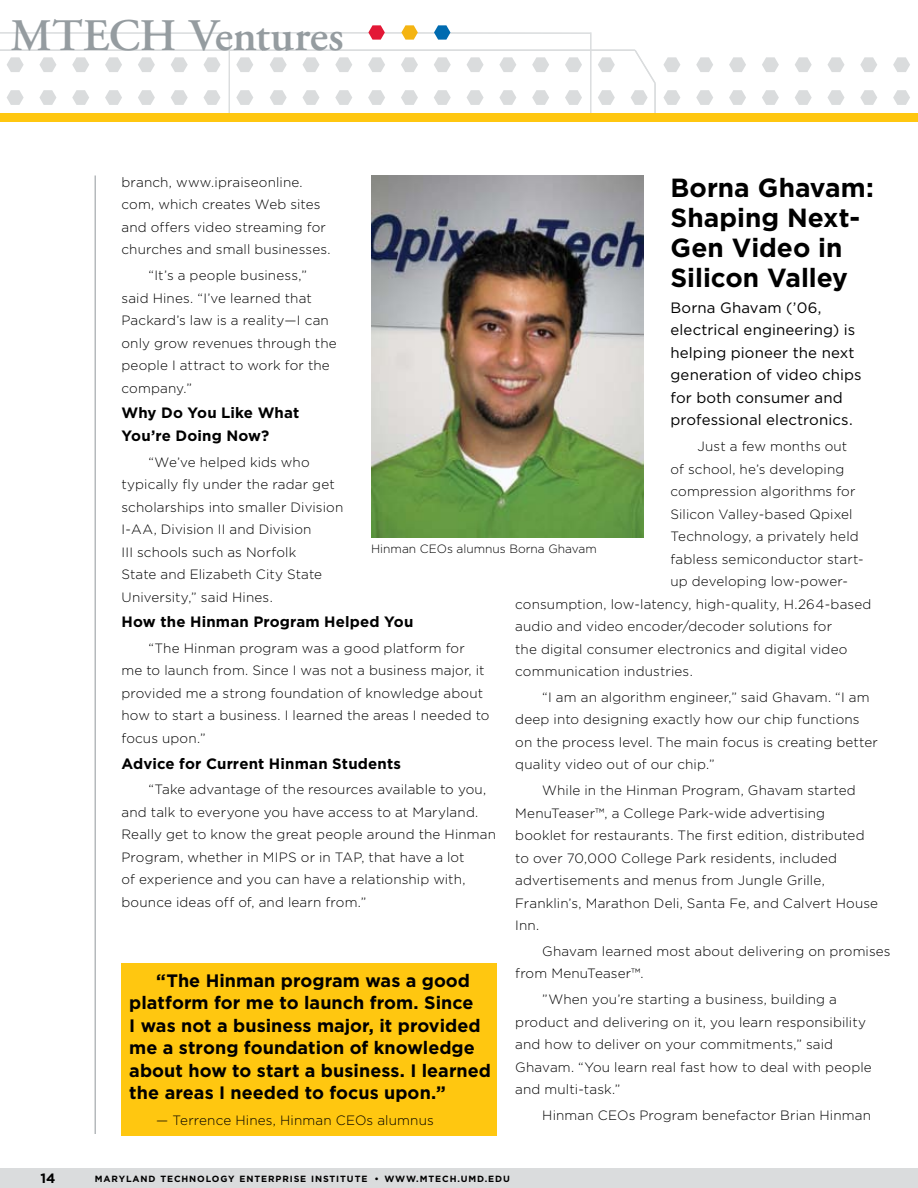
<style>
.page{position:relative;width:918px;height:1188px;background:#fff}
.page>*{position:absolute;margin:0;border:0;box-sizing:border-box;transform-origin:0 0}
.t1{font:600 45px "Adobe Garamond";letter-spacing:-.005em;color:#959ca0}
.t2{font:700 26.25px/30px "Gotham";color:#000}
.t3{font:700 18px/22.5px "Gotham";color:#000}
.t4{font:15px/22.5px "Gotham";letter-spacing:.005em;color:#000}
.t5{font:700 15px/22.5px "Gotham";letter-spacing:.01em;color:#000}
.t6{font:300 13.5px/22.5px "Gotham";letter-spacing:.01em;color:#000}
.t7{font:700 13.5px "Gotham";color:#000}
.t8{font:300 12px "Gotham";color:#000}
.t9{font:700 9px "Gotham";letter-spacing:.1em;color:#000}
</style>
<div class="page">
<div style="left:0;top:1169px;width:918px;height:19px;background:#dadcdd"></div>
<hr style="left:94px;top:176px;width:2px;height:958px;background:#959ca0">
<img style="left:372px;top:176px;width:272px;height:362px">
<div style="left:122px;top:964px;width:375px;height:172px;background:#ffc710"></div>
<svg style="left:0;top:25px;width:910px;height:88px"></svg>
<hr style="left:0;top:49px;width:263px;height:2px;background:#959ca0">
<div style="left:0;top:113px;width:918px;height:9px;background:#ffc710"></div>
<h1 class="t1" style="left:11px;top:11px;width:335px">MTECH Ventures</h1>
<p class="t6" style="left:122px;top:171px;width:211px">branch, www.ipraiseonline. com, which creates Web sites and offers video streaming for churches and small businesses.</p>
<p class="t6" style="left:122px;top:264px;width:217px;text-indent:27px">“It’s a people business,” said Hines. “I’ve learned that<br>Packard’s law is a reality—I can only grow revenues through the people I attract to work for the company.”</p>
<p class="t5" style="left:122px;top:401px;width:179px">Why Do You Like What<br>You’re Doing Now?</p>
<p class="t6" style="left:122px;top:450px;width:223px;text-indent:27px">“We’ve helped kids who typically fly under the radar get scholarships into smaller Division<br>I-AA, Division II and Division<br>III schools such as Norfolk<br>State and Elizabeth City State<br>University,” said Hines.</p>
<p class="t5" style="left:122px;top:610px;width:293px">How the Hinman Program Helped You</p>
<p class="t6" style="left:122px;top:637px;width:370px;text-indent:27px">“The Hinman program was a good platform for<br>me to launch from. Since I was not a business major, it provided me a strong foundation of knowledge about how to start a business. I learned the areas I needed to focus upon.”</p>
<p class="t5" style="left:122px;top:752px;width:281px">Advice for Current Hinman Students</p>
<p class="t6" style="left:122px;top:778px;width:376px;text-indent:27px">“Take advantage of the resources available to you, and talk to everyone you have access to at Maryland.<br>Really get to know the great people around the Hinman Program, whether in MIPS or in TAP, that have a lot<br>of experience and you can have a relationship with, bounce ideas off of, and learn from.”</p>
<h2 class="t2" style="left:670px;top:172px;width:205px">Borna Ghavam:<br>Shaping Next-<br>Gen Video in<br>Silicon Valley</h2>
<p class="t4" style="left:670px;top:296px;width:193px">Borna Ghavam (’06, electrical engineering) is helping pioneer the next generation of video chips for both consumer and professional electronics.</p>
<p class="t6" style="left:698px;top:435px;width:151px">Just a few months out</p>
<p class="t6" style="left:670px;top:457px;width:175px">of school, he’s developing</p>
<p class="t6" style="left:670px;top:480px;width:186px">compression algorithms for</p>
<p class="t6" style="left:670px;top:502px;width:184px">Silicon Valley-based Qpixel</p>
<p class="t6" style="left:670px;top:525px;width:190px">Technology, a privately held</p>
<p class="t6" style="left:670px;top:548px;width:195px">fabless semiconductor start-</p>
<p class="t6" style="left:670px;top:570px;width:179px">up developing low-power-</p>
<p class="t6" style="left:515px;top:593px;width:358px">consumption, low-latency, high-quality, H.264-based</p>
<p class="t6" style="left:515px;top:615px;width:318px">audio and video encoder/decoder solutions for</p>
<p class="t6" style="left:515px;top:638px;width:334px">the digital consumer electronics and digital video</p>
<p class="t6" style="left:515px;top:660px;width:179px">communication industries.</p>
<p class="t6" style="left:515px;top:686px;width:364px;text-indent:27px">“I am an algorithm engineer,” said Ghavam. “I am deep into designing exactly how our chip functions on the process level. The main focus is creating better quality video out of our chip.”</p>
<p class="t6" style="left:515px;top:779px;width:364px;text-indent:27px">While in the Hinman Program, Ghavam started MenuTeaser™, a College Park-wide advertising booklet for restaurants. The first edition, distributed to over 70,000 College Park residents, included advertisements and menus from Jungle Grille, Franklin’s, Marathon Deli, Santa Fe, and Calvert House Inn.</p>
<p class="t6" style="left:515px;top:940px;width:377px;text-indent:27px">Ghavam learned most about delivering on promises from MenuTeaser™.</p>
<p class="t6" style="left:515px;top:988px;width:358px;text-indent:27px">”When you’re starting a business, building a product and delivering on it, you learn responsibility and how to deliver on your commitments,” said Ghavam. “You learn real fast how to deal with people and multi-task.”</p>
<p class="t6" style="left:542px;top:1104px;width:330px">Hinman CEOs Program benefactor Brian Hinman</p>
<p class="t8" style="left:371px;top:543px;width:227px">Hinman CEOs alumnus Borna Ghavam</p>
<h3 class="t3" style="left:129px;top:969px;width:363px;text-indent:27px">“The Hinman program was a good platform for me to launch from. Since<br>I was not a business major, it provided me a strong foundation of knowledge about how to start a business. I learned the areas I needed to focus upon.”</h3>
<p class="t6" style="left:156px;top:1109px;width:279px">— Terrence Hines, Hinman CEOs alumnus</p>
<p class="t7" style="left:40px;top:1171px;width:15px">14</p>
<p class="t9" style="left:384px;top:1174px;width:44px">www.mtech</p>
<p class="t9" style="left:457px;top:1174px;width:12px">.umd</p>
<p class="t9" style="left:485px;top:1174px;width:12px">.edu</p>
<p class="t9" style="left:95px;top:1174px;width:286px">MARYLAND TECHNOLOGY ENTERPRISE INSTITUTE •</p>
</div>
